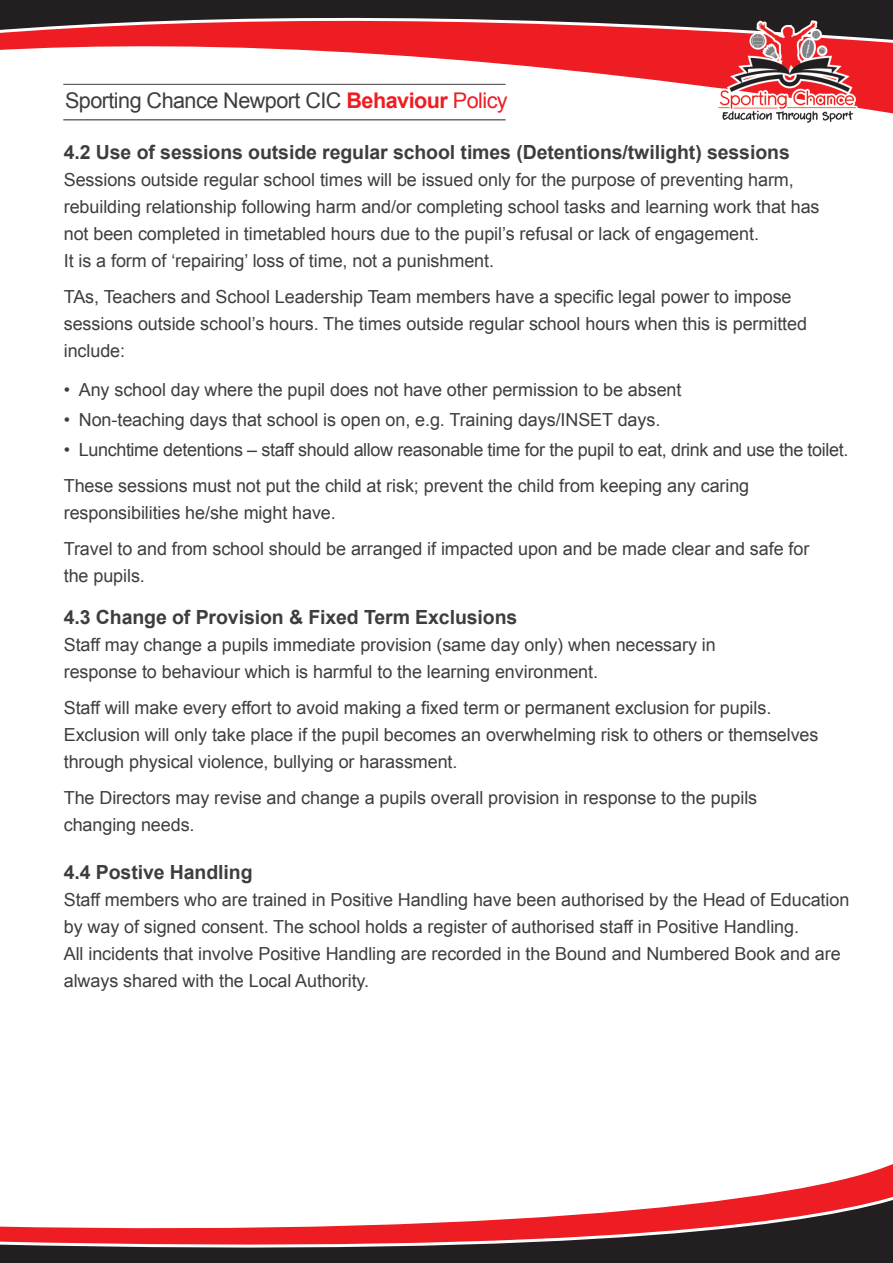
<style>
.page{position:relative;width:893px;height:1263px;background:#fff}
.page>*{position:absolute;margin:0;border:0;box-sizing:border-box;transform-origin:0 0}
.t1{font:21.6px "Arial";letter-spacing:-.025em;color:#3e3e3f}
.t2{font:700 19.5px "Arial";letter-spacing:-.005em;color:#3e3e3f}
.t3{font:18px/27px "Arial";letter-spacing:-.005em;color:#3e3e3f}
.s1{font-weight:700;color:#ee1d23}
.s2{color:#ee1d23}
</style>
<div class="page">
<div style="left:0;top:1257px;width:893px;height:6px;background:#231f20"></div>
<svg style="left:0;top:1164px;width:893px;height:93px"></svg>
<div style="left:0;top:0;width:893px;height:13px;background:#231f20"></div>
<svg style="left:0;top:13px;width:893px;height:108px"></svg>
<img style="left:715px;top:18px;width:145px;height:105px">
<hr style="left:63px;top:84px;width:443px;height:1px;background:#3e3e3f">
<hr style="left:63px;top:119px;width:443px;height:1px;background:#231f20">
<p class="t1" style="left:65px;top:87px;width:444px">Sporting Chance Newport CIC <span class="s1">Behaviour</span> <span class="s2">Policy</span></p>
<p class="t2" style="left:64px;top:139px;width:728px">4.2 Use of sessions outside regular school times (Detentions/twilight) sessions</p>
<p class="t3" style="left:64px;top:166px;width:732px">Sessions outside regular school times will be issued only for the purpose of preventing harm,</p>
<p class="t3" style="left:64px;top:193px;width:757px">rebuilding relationship following harm and/or completing school tasks and learning work that has</p>
<p class="t3" style="left:64px;top:220px;width:697px">not been completed in timetabled hours due to the pupil’s refusal or lack of engagement.</p>
<p class="t3" style="left:64px;top:247px;width:432px">It is a form of ‘repairing’ loss of time, not a punishment.</p>
<p class="t3" style="left:64px;top:283px;width:729px">TAs, Teachers and School Leadership Team members have a specific legal power to impose</p>
<p class="t3" style="left:64px;top:310px;width:745px">sessions outside school’s hours. The times outside regular school hours when this is permitted</p>
<p class="t3" style="left:64px;top:337px;width:63px">include:</p>
<p class="t3" style="left:64px;top:376px;width:619px">• Any school day where the pupil does not have other permission to be absent</p>
<p class="t3" style="left:64px;top:406px;width:598px">• Non-teaching days that school is open on, e.g. Training days/INSET days.</p>
<p class="t3" style="left:64px;top:436px;width:786px">• Lunchtime detentions – staff should allow reasonable time for the pupil to eat, drink and use the toilet.</p>
<p class="t3" style="left:64px;top:472px;width:687px">These sessions must not put the child at risk; prevent the child from keeping any caring</p>
<p class="t3" style="left:64px;top:499px;width:274px">responsibilities he/she might have.</p>
<p class="t3" style="left:64px;top:535px;width:747px">Travel to and from school should be arranged if impacted upon and be made clear and safe for</p>
<p class="t3" style="left:64px;top:562px;width:83px">the pupils.</p>
<p class="t2" style="left:64px;top:604px;width:455px">4.3 Change of Provision &amp; Fixed Term Exclusions</p>
<p class="t3" style="left:64px;top:631px;width:653px">Staff may change a pupils immediate provision (same day only) when necessary in</p>
<p class="t3" style="left:64px;top:658px;width:536px">response to behaviour which is harmful to the learning environment.</p>
<p class="t3" style="left:64px;top:694px;width:709px">Staff will make every effort to avoid making a fixed term or permanent exclusion for pupils.</p>
<p class="t3" style="left:64px;top:721px;width:756px">Exclusion will only take place if the pupil becomes an overwhelming risk to others or themselves through physical violence, bullying or harassment.</p>
<p class="t3" style="left:64px;top:784px;width:695px">The Directors may revise and change a pupils overall provision in response to the pupils</p>
<p class="t3" style="left:64px;top:811px;width:132px">changing needs.</p>
<p class="t2" style="left:64px;top:859px;width:190px">4.4 Postive Handling</p>
<p class="t3" style="left:64px;top:886px;width:787px">Staff members who are trained in Positive Handling have been authorised by the Head of Education by way of signed consent. The school holds a register of authorised staff in Positive Handling.</p>
<p class="t3" style="left:64px;top:940px;width:778px">All incidents that involve Positive Handling are recorded in the Bound and Numbered Book and are always shared with the Local Authority.</p>
</div>
